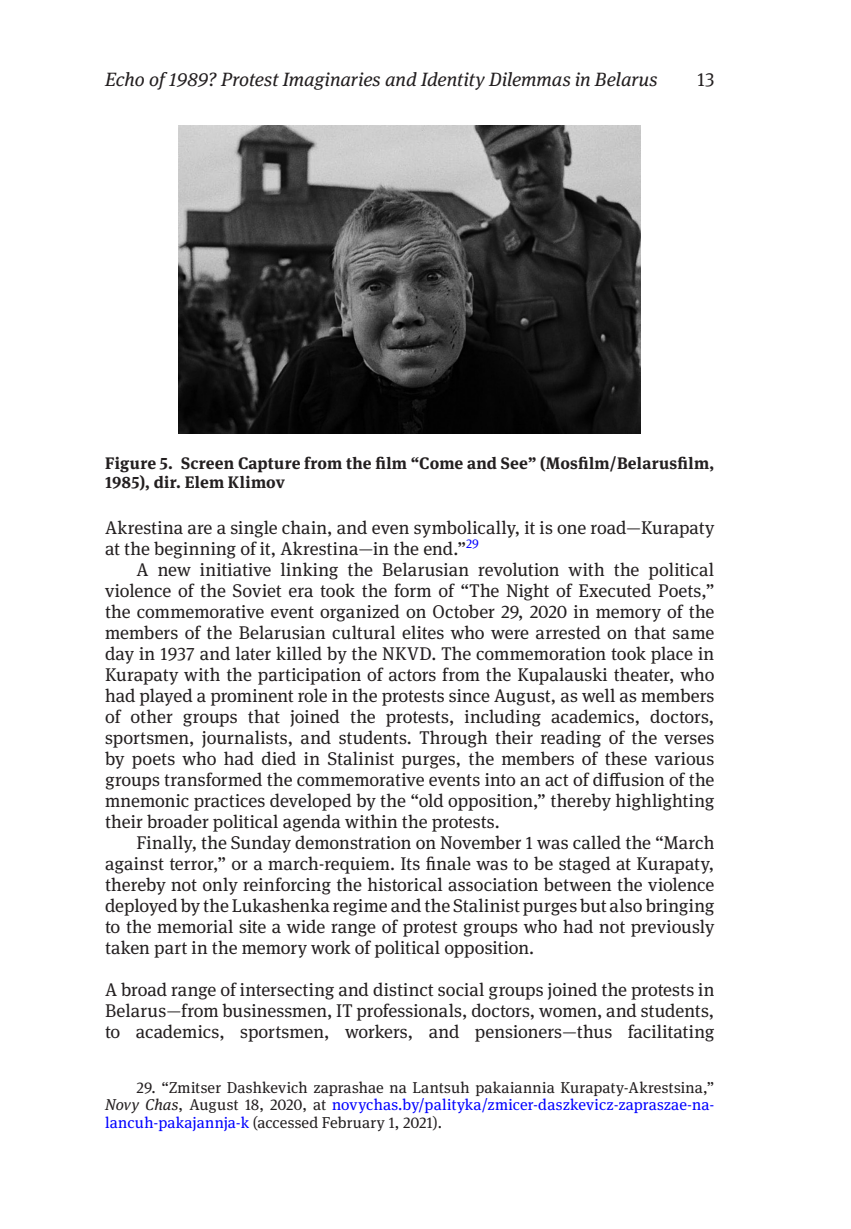
<style>
.page{position:relative;width:851px;height:1229px;background:#fff}
.page>*{position:absolute;margin:0;border:0;box-sizing:border-box;transform-origin:0 0}
.t1{font:italic 19.25px "Meta Serif Pro";color:#231f20}
.t2{font:19.25px "Meta Serif Pro";color:#231f20}
.t3{font:18.38px/21px "Meta Serif Pro";letter-spacing:.005em;color:#231f20;text-align:justify}
.t4{font:700 16.62px/19.2px "Meta Serif Pro";letter-spacing:.01em;color:#231f20}
.t5{font:15.75px/17.5px "Meta Serif Pro";letter-spacing:.01em;color:#231f20;text-align:justify}
.s1{font-style:italic}
.s2{color:#00f}
</style>
<div class="page">
<img style="left:178px;top:126px;width:462px;height:308px">
<p class="t1" style="left:105px;top:65px;width:554px">Echo of 1989? Protest Imaginaries and Identity Dilemmas in Belarus</p>
<p class="t2" style="left:697px;top:65px;width:19px">13</p>
<p class="t4" style="left:105px;top:452px;width:610px">Figure 5. Screen Capture from the film “Come and See” (Mosfilm/Belarusfilm,<br>1985), dir. Elem Klimov</p>
<p class="t3" style="left:105px;top:516px;width:611px">Akrestina are a single chain, and even symbolically, it is one road—Kurapaty at the beginning of it, Akrestina—in the end.”<sup>29</sup></p>
<p class="t3" style="left:105px;top:558px;width:611px;text-indent:31px">A new initiative linking the Belarusian revolution with the political violence of the Soviet era took the form of “The Night of Executed Poets,” the commemorative event organized on October 29, 2020 in memory of the members of the Belarusian cultural elites who were arrested on that same day in 1937 and later killed by the NKVD. The commemoration took place in Kurapaty with the participation of actors from the Kupalauski theater, who had played a prominent role in the protests since August, as well as members of other groups that joined the protests, including academics, doctors, sportsmen, journalists, and students. Through their reading of the verses by poets who had died in Stalinist purges, the members of these various groups transformed the commemorative events into an act of diffusion of the mnemonic practices developed by the “old opposition,” thereby highlighting their broader political agenda within the protests.</p>
<p class="t3" style="left:105px;top:831px;width:611px;text-indent:31px">Finally, the Sunday demonstration on November 1 was called the “March against terror,” or a march-requiem. Its finale was to be staged at Kurapaty, thereby not only reinforcing the historical association between the violence deployed by the Lukashenka regime and the Stalinist purges but also bringing to the memorial site a wide range of protest groups who had not previously taken part in the memory work of political opposition.</p>
<p class="t3" style="left:105px;top:978px;width:611px">A broad range of intersecting and distinct social groups joined the protests in Belarus—from businessmen, IT professionals, doctors, women, and students, to academics, sportsmen, workers, and pensioners—thus facilitating</p>
<p class="t5" style="left:105px;top:1077px;width:611px;text-indent:32px">29. “Zmitser Dashkevich zaprashae na Lantsuh pakaiannia Kurapaty-Akrestsina,” <span class="s1">Novy Chas</span>, August 18, 2020, at <span class="s2">novychas.by/palityka/zmicer-daszkevicz-zapraszae-na&shy;lancuh-pakajannja-k</span> (accessed February 1, 2021).</p>
</div>
